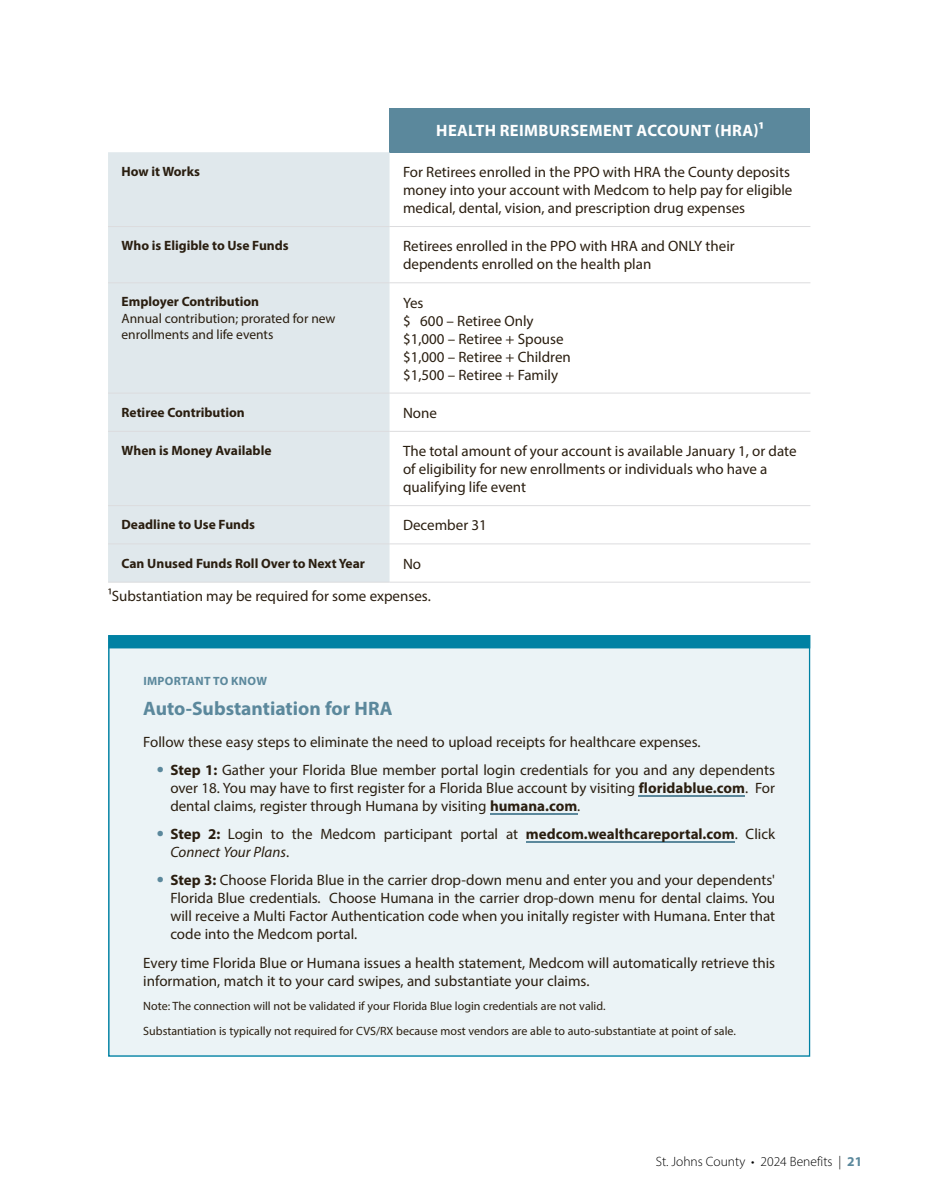
<style>
.page{position:relative;width:932px;height:1202px;background:#fff}
.page>*{position:absolute;margin:0;border:0;box-sizing:border-box;transform-origin:0 0}
.t1{font:700 19.5px "Myriad Pro";color:#5b889c}
.t2{font:700 16.5px "Myriad Pro";letter-spacing:.02em;color:#fff}
.t3{font:15px/18px "Myriad Pro";color:#2a1e10}
.t4{font:700 13.5px "Myriad Pro";color:#2a1e10}
.t5{font:13.5px/16.2px "Myriad Pro";color:#2a1e10}
.t6{font:300 13.5px "Myriad Pro";color:#000}
.t7{font:12px/24.6px "Myriad Pro";color:#2a1e10}
.t8{font:700 12px "Myriad Pro";letter-spacing:.025em;color:#5b889c}
.s1{font-weight:700;font-size:21px;color:#5b889c}
.s2{font-weight:700}
.s3{font-style:italic}
.s4{font-weight:700;color:#5b889c}
</style>
<div class="page">
<div style="left:389px;top:108px;width:421px;height:44px;background:#5b889c"></div>
<div style="left:108px;top:152px;width:281px;height:430px;background:#e0e8ec"></div>
<hr style="left:108px;top:226px;width:281px;height:1px;background:#dcdcde">
<hr style="left:389px;top:226px;width:421px;height:1px;background:#dcdcde">
<hr style="left:108px;top:282px;width:281px;height:1px;background:#dcdcde">
<hr style="left:389px;top:282px;width:421px;height:1px;background:#dcdcde">
<hr style="left:108px;top:393px;width:281px;height:1px;background:#dcdcde">
<hr style="left:389px;top:393px;width:421px;height:1px;background:#dcdcde">
<hr style="left:108px;top:431px;width:281px;height:1px;background:#dcdcde">
<hr style="left:389px;top:431px;width:421px;height:1px;background:#dcdcde">
<hr style="left:108px;top:505px;width:281px;height:1px;background:#dcdcde">
<hr style="left:389px;top:505px;width:421px;height:1px;background:#dcdcde">
<hr style="left:108px;top:543px;width:281px;height:1px;background:#dcdcde">
<hr style="left:389px;top:543px;width:421px;height:1px;background:#dcdcde">
<hr style="left:108px;top:582px;width:281px;height:1px;background:#dcdcde">
<hr style="left:389px;top:582px;width:421px;height:1px;background:#dcdcde">
<svg style="left:108px;top:635px;width:703px;height:422px;background:#d7e9ef"></svg>
<p class="t2" style="left:436px;top:120px;width:329px">HEALTH REIMBURSEMENT ACCOUNT (HRA)1</p>
<p class="t4" style="left:122px;top:162px;width:80px">How it Works</p>
<p class="t3" style="left:403px;top:163px;width:391px">For Retirees enrolled in the PPO with HRA the County deposits money into your account with Medcom to help pay for eligible medical, dental, vision, and prescription drug expenses</p>
<p class="t4" style="left:122px;top:237px;width:169px">Who is Eligible to Use Funds</p>
<p class="t3" style="left:403px;top:237px;width:333px">Retirees enrolled in the PPO with HRA and ONLY their dependents enrolled on the health plan</p>
<p class="t4" style="left:122px;top:293px;width:139px">Employer Contribution</p>
<p class="t5" style="left:122px;top:310px;width:215px">Annual contribution; prorated for new enrollments and life events</p>
<p class="t3" style="left:403px;top:293px;width:169px">Yes<br>$ 600 – Retiree Only $1,000 – Retiree + Spouse $1,000 – Retiree + Children $1,500 – Retiree + Family</p>
<p class="t4" style="left:122px;top:403px;width:125px">Retiree Contribution</p>
<p class="t3" style="left:403px;top:403px;width:35px">None</p>
<p class="t4" style="left:122px;top:441px;width:151px">When is Money Available</p>
<p class="t3" style="left:403px;top:442px;width:395px">The total amount of your account is available January 1, or date of eligibility for new enrollments or individuals who have a qualifying life event</p>
<p class="t4" style="left:122px;top:516px;width:135px">Deadline to Use Funds</p>
<p class="t3" style="left:403px;top:516px;width:85px">December 31</p>
<p class="t4" style="left:122px;top:554px;width:245px">Can Unused Funds Roll Over to Next Year</p>
<p class="t3" style="left:108px;top:547px;width:324px;line-height:32.7px;text-indent:295px">No<br>1Substantiation may be required for some expenses.</p>
<p class="t8" style="left:143px;top:673px;width:125px">IMPORTANT TO KNOW</p>
<h1 class="t1" style="left:143px;top:696px;width:251px">Auto-Substantiation for HRA</h1>
<p class="t3" style="left:143px;top:732px;width:559px">Follow these easy steps to eliminate the need to upload receipts for healthcare expenses.</p>
<p class="t3" style="left:170px;top:760px;width:606px;text-align:justify;text-indent:-14px"><span class="s1">•</span> <span class="s2">Step 1:</span> Gather your Florida Blue member portal login credentials for you and any dependents over 18. You may have to first register for a Florida Blue account by visiting <span class="s2">floridablue.com</span>. For dental claims, register through Humana by visiting <span class="s2">humana.com</span>.</p>
<p class="t3" style="left:170px;top:825px;width:606px;text-indent:-14px"><span class="s1">•</span> <span class="s2">Step 2:</span> Login to the Medcom participant portal at <span class="s2">medcom.wealthcareportal.com</span>. Click<br><span class="s3">Connect Your Plans</span>.</p>
<p class="t3" style="left:170px;top:871px;width:606px;text-align:justify;text-indent:-14px"><span class="s1">•</span> <span class="s2">Step 3:</span> Choose Florida Blue in the carrier drop-down menu and enter you and your dependents' Florida Blue credentials. Choose Humana in the carrier drop-down menu for dental claims. You will receive a Multi Factor Authentication code when you initally register with Humana. Enter that code into the Medcom portal.</p>
<p class="t3" style="left:143px;top:953px;width:633px">Every time Florida Blue or Humana issues a health statement, Medcom will automatically retrieve this information, match it to your card swipes, and substantiate your claims.</p>
<p class="t7" style="left:143px;top:993px;width:594px">Note: The connection will not be validated if your Florida Blue login credentials are not valid.<br>Substantiation is typically not required for CVS/RX because most vendors are able to auto-substantiate at point of sale.</p>
<p class="t6" style="left:655px;top:1153px;width:208px">St. Johns County • 2024 Benefits | <span class="s4">21</span></p>
</div>
